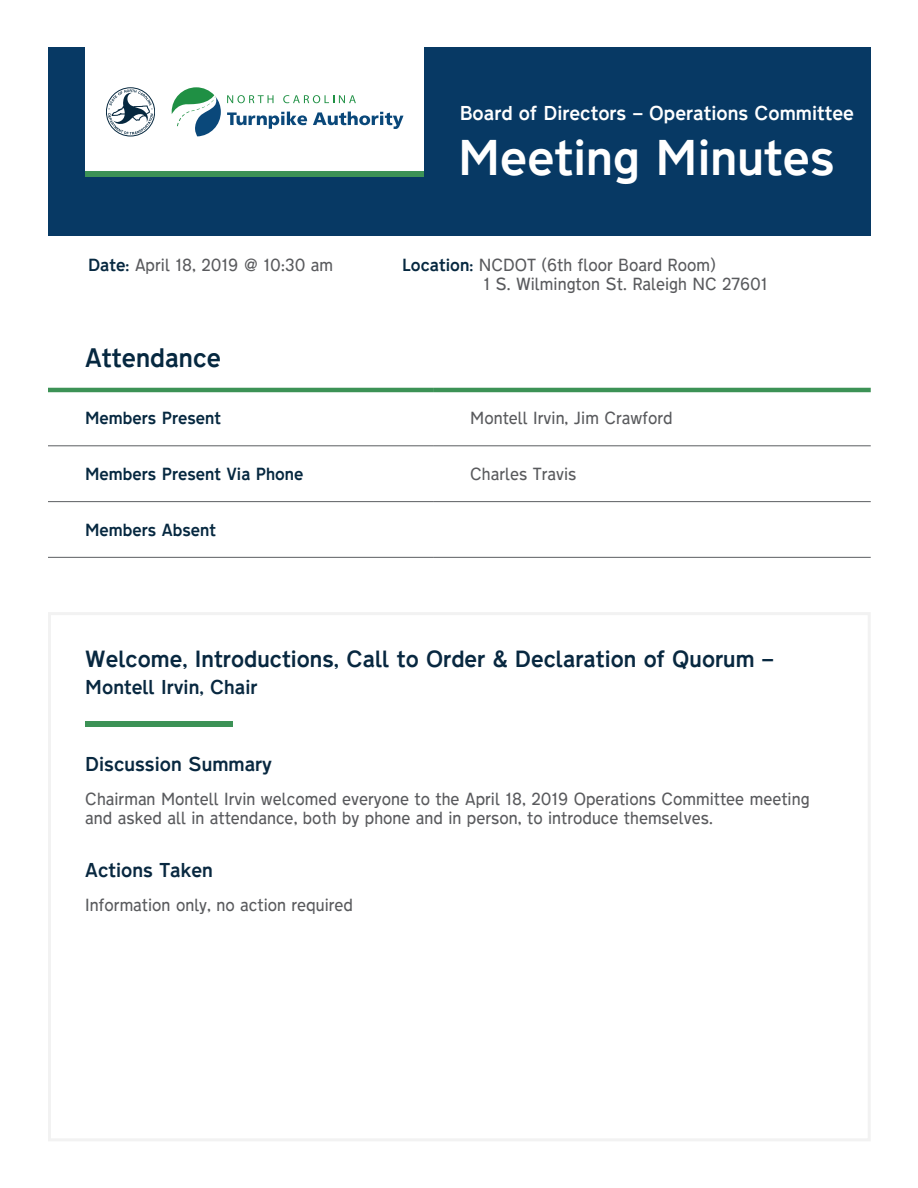
<style>
.page{position:relative;width:918px;height:1188px;background:#fff}
.page>*{position:absolute;margin:0;border:0;box-sizing:border-box;transform-origin:0 0}
.t1{font:45px "Transport New Medium gdi";color:#fff}
.t2{font:24px "Transport New Medium gdi";color:#062840}
.t3{font:21px "Transport New Medium gdi";color:#082840}
.t4{font:18px "Transport New Medium gdi";color:#082840}
.t5{font:18px "Transport New Medium gdi";color:#fff}
.t6{font:15.75px/18.9px "Transport New Light gdi";color:#595a5d}
.t7{font:15.75px "Transport New Medium gdi";color:#062840}
.s1{font-family:"Transport New Medium gdi";color:#062840}
</style>
<div class="page">
<div style="left:48px;top:47px;width:823px;height:188px;background:#073964"></div>
<svg style="left:48px;top:392px;width:823px;height:165px"></svg>
<hr style="left:48px;top:501px;width:385px;height:1px;background:#6d6f72">
<hr style="left:433px;top:501px;width:438px;height:1px;background:#6d6f72">
<hr style="left:48px;top:445px;width:385px;height:1px;background:#6d6f72">
<hr style="left:433px;top:445px;width:438px;height:1px;background:#6d6f72">
<hr style="left:48px;top:557px;width:385px;height:1px;background:#6d6f72">
<hr style="left:433px;top:557px;width:438px;height:1px;background:#6d6f72">
<hr style="left:48px;top:388px;width:385px;height:4px;background:#3c9256">
<hr style="left:433px;top:388px;width:438px;height:4px;background:#3c9256">
<div style="left:85px;top:40px;width:339px;height:137px;background:#fff"></div>
<div style="left:106px;top:88px;width:49px;height:48px;border:1px solid #06283f;border-radius:50%"></div>
<svg style="left:108px;top:89px;width:45px;height:46px"></svg>
<svg style="left:227px;top:95px;width:47px;height:8px"></svg>
<svg style="left:283px;top:95px;width:73px;height:8px"></svg>
<svg style="left:313px;top:112px;width:91px;height:17px"></svg>
<svg style="left:227px;top:112px;width:80px;height:17px"></svg>
<svg style="left:172px;top:87px;width:49px;height:49px"></svg>
<div style="left:85px;top:722px;width:147px;height:5px;background:#3c9256"></div>
<div style="left:48px;top:612px;width:823px;height:529px;border:3px solid #f2f2f2"></div>
<div style="left:85px;top:172px;width:339px;height:5px;background:#3c9256"></div>
<p class="t5" style="left:460px;top:101px;width:396px">Board of Directors – Operations Committee</p>
<p class="t6" style="left:88px;top:255px;width:246px"><span class="s1">Date:</span> April 18, 2019 @ 10:30 am</p>
<p class="t2" style="left:85px;top:341px;width:137px">Attendance</p>
<p class="t1" style="left:458px;top:128px;width:378px">Meeting Minutes</p>
<p class="t6" style="left:402px;top:255px;width:315px"><span class="s1">Location:</span> NCDOT (6th floor Board Room)</p>
<p class="t6" style="left:483px;top:274px;width:286px">1 S. Wilmington St. Raleigh NC 27601</p>
<p class="t7" style="left:85px;top:407px;width:137px">Members Present</p>
<p class="t6" style="left:470px;top:409px;width:204px">Montell Irvin, Jim Crawford</p>
<p class="t7" style="left:85px;top:463px;width:220px">Members Present Via Phone</p>
<p class="t6" style="left:470px;top:464px;width:108px">Charles Travis</p>
<p class="t7" style="left:85px;top:519px;width:132px">Members Absent</p>
<p class="t3" style="left:85px;top:645px;width:690px">Welcome, Introductions, Call to Order &amp; Declaration of Quorum –</p>
<p class="t4" style="left:85px;top:675px;width:174px">Montell Irvin, Chair</p>
<p class="t4" style="left:85px;top:752px;width:188px">Discussion Summary</p>
<p class="t6" style="left:85px;top:790px;width:726px">Chairman Montell Irvin welcomed everyone to the April 18, 2019 Operations Committee meeting and asked all in attendance, both by phone and in person, to introduce themselves.</p>
<p class="t4" style="left:85px;top:858px;width:129px">Actions Taken</p>
<p class="t6" style="left:85px;top:895px;width:269px">Information only, no action required</p>
</div>
